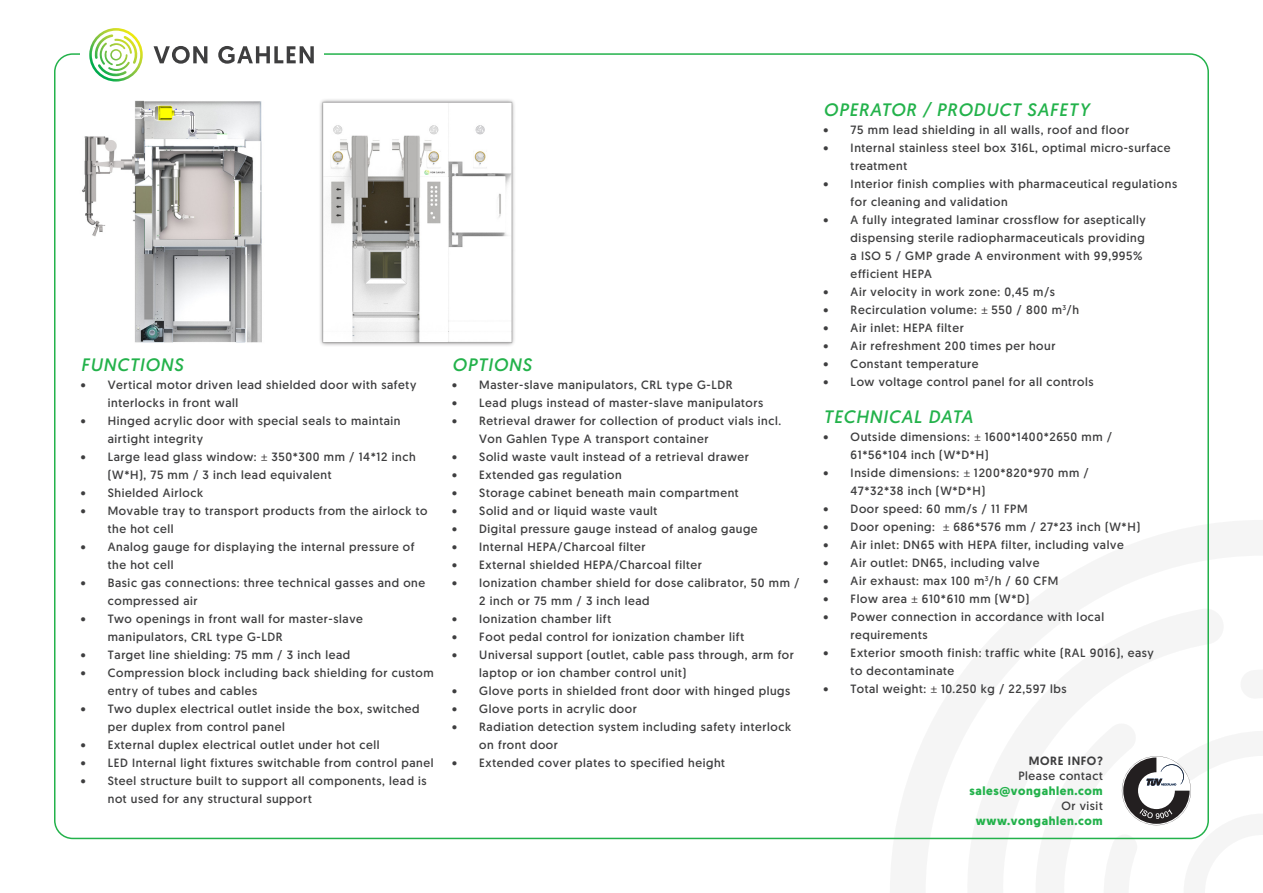
<style>
.page{position:relative;width:1263px;height:893px;background:#fff}
.page>*{position:absolute;margin:0;border:0;box-sizing:border-box;transform-origin:0 0}
.kop_opsomming{font:italic 18px "Geomanist";letter-spacing:.05em;color:#23b24b}
.t1{font:12px/18px "Geomanist";letter-spacing:.05em;color:#3e3e3f}
.t2{font:700 12px "Geomanist";letter-spacing:.05em;color:#23b24b}
.t3{font:500 12px "Geomanist";letter-spacing:.05em;color:#3e3e3f}
.s1{font-family:"Minion Pro";color:#231f20}
</style>
<div class="page">
<svg style="left:89px;top:28px;width:54px;height:54px"></svg>
<svg style="left:154px;top:46px;width:53px;height:18px"></svg>
<svg style="left:218px;top:46px;width:96px;height:18px"></svg>
<svg style="left:1031px;top:665px;width:178px;height:175px"></svg>
<img style="left:82px;top:100px;width:180px;height:243px">
<img style="left:320px;top:99px;width:195px;height:247px">
<p class="kop_opsomming" style="left:81px;top:353px;width:104px">FUNCTIONS</p>
<p class="t1" style="left:108px;top:375px;width:310px;text-indent:-27px">• Vertical motor driven lead shielded door with safety interlocks in front wall</p>
<p class="t1" style="left:108px;top:411px;width:294px;text-indent:-27px">• Hinged acrylic door with special seals to maintain airtight integrity</p>
<p class="t1" style="left:108px;top:447px;width:309px;text-indent:-27px">• Large lead glass window: <span class="s1">±</span> 350*300 mm / 14*12 inch (W*H), 75 mm / 3 inch lead equivalent</p>
<p class="t1" style="left:81px;top:483px;width:124px">• Shielded Airlock</p>
<p class="t1" style="left:108px;top:501px;width:321px;text-indent:-27px">• Movable tray to transport products from the airlock to the hot cell</p>
<p class="t1" style="left:108px;top:537px;width:308px;text-indent:-27px">• Analog gauge for displaying the internal pressure of the hot cell</p>
<p class="t1" style="left:108px;top:573px;width:319px;text-indent:-27px">• Basic gas connections: three technical gasses and one compressed air</p>
<p class="t1" style="left:108px;top:609px;width:257px;text-indent:-27px">• Two openings in front wall for master-slave manipulators, CRL type G-LDR</p>
<p class="t1" style="left:81px;top:645px;width:271px">• Target line shielding: 75 mm / 3 inch lead</p>
<p class="t1" style="left:108px;top:663px;width:328px;text-indent:-27px">• Compression block including back shielding for custom entry of tubes and cables</p>
<p class="t1" style="left:108px;top:699px;width:313px;text-indent:-27px">• Two duplex electrical outlet inside the box, switched per duplex from control panel</p>
<p class="t1" style="left:81px;top:735px;width:300px">• External duplex electrical outlet under hot cell</p>
<p class="t1" style="left:81px;top:753px;width:354px">• LED Internal light fixtures switchable from control panel</p>
<p class="t1" style="left:108px;top:771px;width:320px;text-indent:-27px">• Steel structure built to support all components, lead is not used for any structural support</p>
<p class="kop_opsomming" style="left:452px;top:353px;width:81px">OPTIONS</p>
<p class="t1" style="left:452px;top:375px;width:282px">• Master-slave manipulators, CRL type G-LDR</p>
<p class="t1" style="left:452px;top:393px;width:312px">• Lead plugs instead of master-slave manipulators</p>
<p class="t1" style="left:479px;top:411px;width:303px;text-indent:-27px">• Retrieval drawer for collection of product vials incl.<br>Von Gahlen Type A transport container</p>
<p class="t1" style="left:452px;top:447px;width:298px">• Solid waste vault instead of a retrieval drawer</p>
<p class="t1" style="left:452px;top:465px;width:171px">• Extended gas regulation</p>
<p class="t1" style="left:452px;top:483px;width:288px">• Storage cabinet beneath main compartment</p>
<p class="t1" style="left:452px;top:501px;width:207px">• Solid and or liquid waste vault</p>
<p class="t1" style="left:452px;top:519px;width:307px">• Digital pressure gauge instead of analog gauge</p>
<p class="t1" style="left:452px;top:537px;width:195px">• Internal HEPA/Charcoal filter</p>
<p class="t1" style="left:452px;top:555px;width:251px">• External shielded HEPA/Charcoal filter</p>
<p class="t1" style="left:479px;top:573px;width:322px;text-indent:-27px">• Ionization chamber shield for dose calibrator, 50 mm /<br>2 inch or 75 mm / 3 inch lead</p>
<p class="t1" style="left:452px;top:609px;width:161px">• Ionization chamber lift</p>
<p class="t1" style="left:452px;top:627px;width:293px">• Foot pedal control for ionization chamber lift</p>
<p class="t1" style="left:479px;top:645px;width:316px;text-indent:-27px">• Universal support (outlet, cable pass through, arm for laptop or ion chamber control unit)</p>
<p class="t1" style="left:452px;top:681px;width:340px">• Glove ports in shielded front door with hinged plugs</p>
<p class="t1" style="left:452px;top:699px;width:186px">• Glove ports in acrylic door</p>
<p class="t1" style="left:479px;top:717px;width:313px;text-indent:-27px">• Radiation detection system including safety interlock on front door</p>
<p class="t1" style="left:452px;top:753px;width:274px">• Extended cover plates to specified height</p>
<p class="kop_opsomming" style="left:824px;top:98px;width:267px">OPERATOR / PRODUCT SAFETY</p>
<p class="t1" style="left:824px;top:120px;width:307px">• 75 mm lead shielding in all walls, roof and floor</p>
<p class="t1" style="left:851px;top:138px;width:321px;text-indent:-27px">• Internal stainless steel box 316L, optimal micro-surface treatment</p>
<p class="t1" style="left:851px;top:174px;width:328px;text-indent:-27px">• Interior finish complies with pharmaceutical regulations for cleaning and validation</p>
<p class="t1" style="left:851px;top:210px;width:297px;text-indent:-27px">• A fully integrated laminar crossflow for aseptically dispensing sterile radiopharmaceuticals providing a ISO 5 / GMP grade A environment with 99,995% efficient HEPA</p>
<p class="t1" style="left:824px;top:282px;width:233px">• Air velocity in work zone: 0,45 m/s</p>
<p class="t1" style="left:824px;top:300px;width:257px">• Recirculation volume: <span class="s1">±</span> 550 / 800 m<sup>3</sup>/h</p>
<p class="t1" style="left:824px;top:318px;width:142px">• Air inlet: HEPA filter</p>
<p class="t1" style="left:824px;top:336px;width:233px">• Air refreshment 200 times per hour</p>
<p class="t1" style="left:824px;top:354px;width:156px">• Constant temperature</p>
<p class="t1" style="left:824px;top:372px;width:271px">• Low voltage control panel for all controls</p>
<p class="kop_opsomming" style="left:824px;top:405px;width:151px">TECHNICAL DATA</p>
<p class="t1" style="left:851px;top:428px;width:263px;text-indent:-27px">• Outside dimensions: <span class="s1">±</span> 1600*1400*2650 mm /<br>61*56*104 inch (W*D*H)</p>
<p class="t1" style="left:851px;top:464px;width:240px;text-indent:-27px">• Inside dimensions: <span class="s1">±</span> 1200*820*970 mm /<br>47*32*38 inch (W*D*H)</p>
<p class="t1" style="left:824px;top:500px;width:206px">• Door speed: 60 mm/s / 11 FPM</p>
<p class="t1" style="left:824px;top:518px;width:318px">• Door opening: <span class="s1">±</span> 686*576 mm / 27*23 inch (W*H)</p>
<p class="t1" style="left:824px;top:536px;width:302px">• Air inlet: DN65 with HEPA filter, including valve</p>
<p class="t1" style="left:824px;top:554px;width:217px">• Air outlet: DN65, including valve</p>
<p class="t1" style="left:824px;top:572px;width:236px">• Air exhaust: max 100 m<sup>3</sup>/h / 60 CFM</p>
<p class="t1" style="left:824px;top:590px;width:207px">• Flow area <span class="s1">±</span> 610*610 mm (W*D)</p>
<p class="t1" style="left:851px;top:608px;width:255px;text-indent:-27px">• Power connection in accordance with local requirements</p>
<p class="t1" style="left:851px;top:644px;width:305px;text-indent:-27px">• Exterior smooth finish: traffic white (RAL 9016), easy to decontaminate</p>
<p class="t1" style="left:824px;top:680px;width:244px">• Total weight: <span class="s1">±</span> 10.250 kg / 22,597 lbs</p>
<p class="t3" style="left:1029px;top:753px;width:75px">MORE INFO?</p>
<p class="t1" style="left:1018px;top:767px;width:86px">Please contact</p>
<p class="t2" style="left:969px;top:783px;width:135px">sales@vongahlen.com</p>
<p class="t1" style="left:1061px;top:797px;width:43px">Or visit</p>
<p class="t2" style="left:976px;top:813px;width:128px">www.vongahlen.com</p>
</div>
